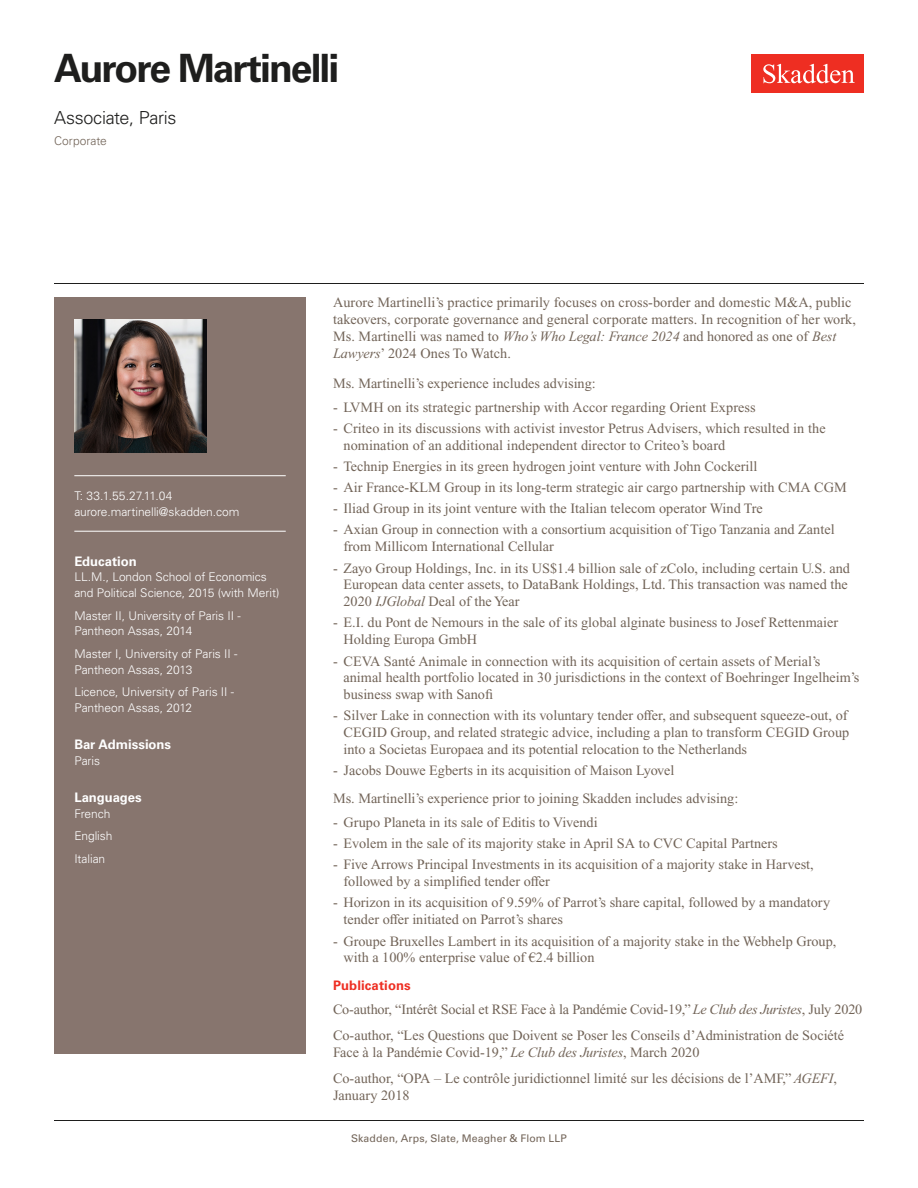
<style>
.page{position:relative;width:918px;height:1188px;background:#fff}
.page>*{position:absolute;margin:0;border:0;box-sizing:border-box;transform-origin:0 0}
.Name{font:700 39px "Univers LT Std";letter-spacing:-.05em;color:#1e1e1d}
.Title_and_Office{font:300 18px "Univers LT Std";letter-spacing:-.015em;color:#1e1e1d}
.Main_Body_Bulleted{font:14.25px/16.8px "Times New Roman PS Std";color:#726458}
.Main_Body{font:14.25px/16.8px "Times New Roman PS Std";color:#726458}
.Bar_Admission_Education{font:700 13.2px "Univers LT Std";letter-spacing:-.005em;color:#fff}
.Publications_Associations{font:700 13.2px "Univers LT Std";letter-spacing:.01em;color:#ee2e22}
.Sidebar_text{font:300 12px/15.8px "Univers LT Std";letter-spacing:-.005em;color:#fff}
.Email{font:300 12px "Univers LT Std";letter-spacing:-.01em;color:#fff}
.Phone_Number{font:300 12px "Univers LT Std";letter-spacing:.015em;color:#fff}
.Practice{font:300 12px "Univers LT Std";color:#726458}
.Folio{font:10.5px "Univers LT Std";letter-spacing:.01em;color:#726458}
.s1{font-style:italic}
</style>
<div class="page">
<div style="left:752px;top:54px;width:112px;height:39px;background:#ee2e22"></div>
<svg style="left:763px;top:64px;width:92px;height:19px"></svg>
<div style="left:54px;top:297px;width:252px;height:756px;background:#87756e"></div>
<hr style="left:74px;top:475px;width:212px;height:1px;background:#fff">
<hr style="left:74px;top:531px;width:212px;height:1px;background:#fff">
<img style="left:74px;top:320px;width:132px;height:132px">
<hr style="left:54px;top:1120px;width:810px;height:1px;background:#1e1e1d">
<hr style="left:54px;top:283px;width:810px;height:1px;background:#1e1e1d">
<h1 class="Name" style="left:54px;top:46px;width:287px">Aurore Martinelli</h1>
<h2 class="Title_and_Office" style="left:54px;top:107px;width:124px">Associate, Paris</h2>
<h3 class="Practice" style="left:54px;top:134px;width:54px">Corporate</h3>
<p class="Phone_Number" style="left:74px;top:489px;width:100px">T: 33.1.55.27.11.04</p>
<p class="Email" style="left:74px;top:504px;width:167px">aurore.martinelli@skadden.com</p>
<p class="Bar_Admission_Education" style="left:74px;top:553px;width:64px">Education</p>
<p class="Sidebar_text" style="left:74px;top:569px;width:207px">LL.M., London School of Economics and Political Science, 2015 (with Merit)</p>
<p class="Sidebar_text" style="left:74px;top:608px;width:168px">Master II, University of Paris II -<br>Pantheon Assas, 2014</p>
<p class="Sidebar_text" style="left:74px;top:646px;width:165px">Master I, University of Paris II -<br>Pantheon Assas, 2013</p>
<p class="Sidebar_text" style="left:74px;top:684px;width:161px">Licence, University of Paris II -<br>Pantheon Assas, 2012</p>
<p class="Bar_Admission_Education" style="left:74px;top:737px;width:98px">Bar Admissions</p>
<p class="Sidebar_text" style="left:74px;top:753px;width:27px">Paris</p>
<p class="Bar_Admission_Education" style="left:74px;top:790px;width:69px">Languages</p>
<p class="Sidebar_text" style="left:74px;top:806px;width:38px">French</p>
<p class="Sidebar_text" style="left:74px;top:828px;width:40px">English</p>
<p class="Sidebar_text" style="left:74px;top:851px;width:32px">Italian</p>
<p class="Main_Body" style="left:333px;top:294px;width:525px">Aurore Martinelli’s practice primarily focuses on cross-border and domestic M&amp;A, public takeovers, corporate governance and general corporate matters. In recognition of her work, Ms. Martinelli was named to <span class="s1">Who’s Who Legal: France 2024</span> and honored as one of <span class="s1">Best Lawyers</span>’ 2024 Ones To Watch.</p>
<p class="Main_Body" style="left:333px;top:375px;width:264px">Ms. Martinelli’s experience includes advising:</p>
<p class="Main_Body_Bulleted" style="left:333px;top:398px;width:424px">- LVMH on its strategic partnership with Accor regarding Orient Express</p>
<p class="Main_Body_Bulleted" style="left:344px;top:420px;width:484px;text-indent:-10px">- Criteo in its discussions with activist investor Petrus Advisers, which resulted in the nomination of an additional independent director to Criteo’s board</p>
<p class="Main_Body_Bulleted" style="left:333px;top:458px;width:426px">- Technip Energies in its green hydrogen joint venture with John Cockerill</p>
<p class="Main_Body_Bulleted" style="left:333px;top:479px;width:515px">- Air France-KLM Group in its long-term strategic air cargo partnership with CMA CGM</p>
<p class="Main_Body_Bulleted" style="left:333px;top:500px;width:431px">- Iliad Group in its joint venture with the Italian telecom operator Wind Tre</p>
<p class="Main_Body_Bulleted" style="left:344px;top:521px;width:493px;text-indent:-10px">- Axian Group in connection with a consortium acquisition of Tigo Tanzania and Zantel from Millicom International Cellular</p>
<p class="Main_Body_Bulleted" style="left:344px;top:559px;width:508px;text-indent:-10px">- Zayo Group Holdings, Inc. in its US$1.4 billion sale of zColo, including certain U.S. and<br>European data center assets, to DataBank Holdings, Ltd. This transaction was named the<br>2020 <span class="s1">IJGlobal</span> Deal of the Year</p>
<p class="Main_Body_Bulleted" style="left:344px;top:614px;width:496px;text-indent:-10px">- E.I. du Pont de Nemours in the sale of its global alginate business to Josef Rettenmaier<br>Holding Europa GmbH</p>
<p class="Main_Body_Bulleted" style="left:344px;top:652px;width:517px;text-indent:-10px">- CEVA Santé Animale in connection with its acquisition of certain assets of Merial’s animal health portfolio located in 30 jurisdictions in the context of Boehringer Ingelheim’s business swap with Sanofi</p>
<p class="Main_Body_Bulleted" style="left:344px;top:707px;width:507px;text-indent:-10px">- Silver Lake in connection with its voluntary tender offer, and subsequent squeeze-out, of<br>CEGID Group, and related strategic advice, including a plan to transform CEGID Group into a Societas Europaea and its potential relocation to the Netherlands</p>
<p class="Main_Body_Bulleted" style="left:333px;top:762px;width:343px">- Jacobs Douwe Egberts in its acquisition of Maison Lyovel</p>
<p class="Main_Body" style="left:333px;top:790px;width:407px">Ms. Martinelli’s experience prior to joining Skadden includes advising:</p>
<p class="Main_Body_Bulleted" style="left:333px;top:814px;width:266px">- Grupo Planeta in its sale of Editis to Vivendi</p>
<p class="Main_Body_Bulleted" style="left:333px;top:835px;width:446px">- Evolem in the sale of its majority stake in April SA to CVC Capital Partners</p>
<p class="Main_Body_Bulleted" style="left:344px;top:856px;width:472px;text-indent:-10px">- Five Arrows Principal Investments in its acquisition of a majority stake in Harvest, followed by a simplified tender offer</p>
<p class="Main_Body_Bulleted" style="left:344px;top:894px;width:488px;text-indent:-10px">- Horizon in its acquisition of 9.59% of Parrot’s share capital, followed by a mandatory tender offer initiated on Parrot’s shares</p>
<p class="Main_Body_Bulleted" style="left:344px;top:932px;width:494px;text-indent:-10px">- Groupe Bruxelles Lambert in its acquisition of a majority stake in the Webhelp Group, with a 100% enterprise value of €2.4 billion</p>
<p class="Publications_Associations" style="left:333px;top:978px;width:79px">Publications</p>
<p class="Main_Body" style="left:333px;top:1000px;width:531px">Co-author, “Intérêt Social et RSE Face à la Pandémie Covid-19,” <span class="s1">Le Club des Juristes</span>, July 2020</p>
<p class="Main_Body" style="left:333px;top:1027px;width:513px">Co-author, “Les Questions que Doivent se Poser les Conseils d’Administration de Société<br>Face à la Pandémie Covid-19,” <span class="s1">Le Club des Juristes</span>, March 2020</p>
<p class="Main_Body" style="left:333px;top:1070px;width:506px">Co-author, “OPA – Le contrôle juridictionnel limité sur les décisions de l’AMF,” <span class="s1">AGEFI</span>,<br>January 2018</p>
<p class="Folio" style="left:351px;top:1132px;width:217px">Skadden, Arps, Slate, Meagher &amp; Flom LLP</p>
</div>
